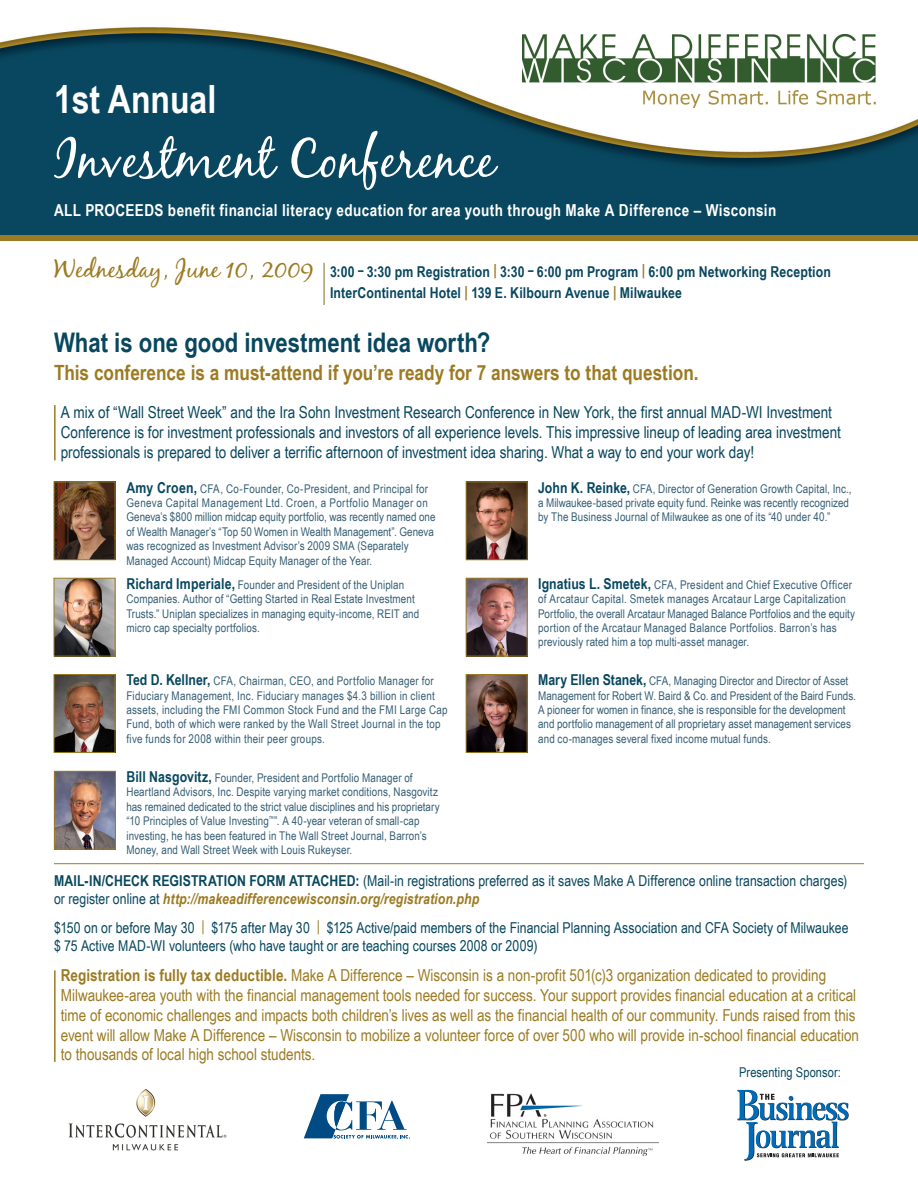
<style>
.page{position:relative;width:918px;height:1188px;background:#fff}
.page>*{position:absolute;margin:0;border:0;box-sizing:border-box;transform-origin:0 0}
.t1{font:52.5px "Black Jack";color:#fff}
.t2{font:700 39px "Arial Narrow";color:#fff}
.t3{font:700 27px "Arial Narrow";color:#08475e}
.t4{font:700 21px "Arial Narrow";color:#9c7b22}
.t5{font:16.5px/19.8px "Arial Narrow";color:#9c7b22}
.t6{font:16.5px/19.8px "Arial Narrow";color:#08475e}
.t7{font:700 16.5px "Arial Narrow";letter-spacing:.025em;color:#fff}
.t8{font:15px "Arial Narrow";letter-spacing:.005em;color:#08475e}
.t9{font:700 15px "Arial Narrow";letter-spacing:.01em;color:#08475e}
.t10{font:italic 700 15px "Arial Narrow";letter-spacing:.005em;color:#9c7b22}
.t11{font:13.5px "Arial Narrow";letter-spacing:.01em;color:#08475e}
.t12{font:12px/14.4px "Arial Narrow";letter-spacing:.01em;color:#355e74}
.s1{font-family:"Black Jack";font-weight:400;font-size:25.5px;color:#9c7b22}
.s2{color:#9c7b22}
.s3{font-weight:700;font-size:15px;color:#08475e}
.s4{font-weight:700}
.s5{font-weight:400;font-style:normal;color:#08475e}
</style>
<div class="page">
<svg style="left:304px;top:1094px;width:106px;height:45px"></svg>
<img style="left:488px;top:1093px;width:170px;height:62px">
<img style="left:68px;top:1088px;width:159px;height:63px">
<img style="left:0;top:27px;width:918px;height:208px">
<img style="left:522px;top:35px;width:354px;height:73px">
<div style="left:0;top:235px;width:918px;height:6px;background:#9c7b22"></div>
<img style="left:56px;top:484px;width:57px;height:74px">
<div style="left:54px;top:482px;width:61px;height:78px;border:1px solid #9c7b22"></div>
<img style="left:56px;top:580px;width:57px;height:74px">
<div style="left:54px;top:578px;width:61px;height:78px;border:1px solid #9c7b22"></div>
<img style="left:468px;top:484px;width:58px;height:74px">
<div style="left:466px;top:482px;width:62px;height:78px;border:1px solid #9c7b22"></div>
<img style="left:56px;top:676px;width:57px;height:75px">
<div style="left:54px;top:674px;width:61px;height:79px;border:1px solid #9c7b22"></div>
<img style="left:468px;top:580px;width:58px;height:74px">
<div style="left:466px;top:578px;width:62px;height:78px;border:1px solid #9c7b22"></div>
<img style="left:468px;top:676px;width:58px;height:75px">
<div style="left:466px;top:674px;width:62px;height:79px;border:1px solid #9c7b22"></div>
<img style="left:56px;top:773px;width:58px;height:75px">
<div style="left:54px;top:771px;width:62px;height:79px;border:1px solid #9c7b22"></div>
<hr style="left:323px;top:263px;width:2px;height:42px;background:#aa9d68">
<hr style="left:54px;top:405px;width:2px;height:55px;background:#9c7b22">
<hr style="left:54px;top:970px;width:2px;height:92px;background:#9c7b22">
<hr style="left:54px;top:863px;width:810px;height:1px;background:#9c7b22">
<svg style="left:737px;top:1090px;width:111px;height:70px"></svg>
<p class="t2" style="left:54px;top:77px;width:164px">1st Annual</p>
<p class="t1" style="left:54px;top:127px;width:442px">Investment Conference</p>
<p class="t7" style="left:54px;top:201px;width:724px">All proceeds benefit financial literacy education for area youth through Make A Difference – Wisconsin</p>
<p class="t9" style="left:54px;top:263px;width:779px"><span class="s1">Wednesday, June 10, 2009</span> 3:00 – 3:30 pm Registration <span class="s2">|</span> 3:30 – 6:00 pm Program <span class="s2">|</span> 6:00 pm Networking Reception</p>
<p class="t9" style="left:330px;top:284px;width:354px">InterContinental Hotel <span class="s2">|</span> 139 E. Kilbourn Avenue <span class="s2">|</span> Milwaukee</p>
<p class="t3" style="left:54px;top:327px;width:438px">What is one good investment idea worth?</p>
<p class="t4" style="left:54px;top:361px;width:646px">This conference is a must-attend if you’re ready for 7 answers to that question.</p>
<p class="t6" style="left:61px;top:402px;width:782px">A mix of “Wall Street Week” and the Ira Sohn Investment Research Conference in New York, the first annual MAD-WI Investment<br>Conference is for investment professionals and investors of all experience levels. This impressive lineup of leading area investment professionals is prepared to deliver a terrific afternoon of investment idea sharing. What a way to end your work day!</p>
<p class="t12" style="left:126px;top:481px;width:311px"><span class="s3">Amy Croen,</span> CFA, Co-Founder, Co-President, and Principal for Geneva Capital Management Ltd. Croen, a Portfolio Manager on Geneva’s $800 million midcap equity portfolio, was recently named one of Wealth Manager’s “Top 50 Women in Wealth Management”. Geneva was recognized as Investment Advisor’s 2009 SMA (Separately Managed Account) Midcap Equity Manager of the Year.</p>
<p class="t12" style="left:126px;top:577px;width:294px"><span class="s3">Richard Imperiale,</span> Founder and President of the Uniplan Companies. Author of “Getting Started in Real Estate Investment Trusts.” Uniplan specializes in managing equity-income, REIT and micro cap specialty portfolios.</p>
<p class="t12" style="left:126px;top:674px;width:323px"><span class="s3">Ted D. Kellner,</span> CFA, Chairman, CEO, and Portfolio Manager for Fiduciary Management, Inc. Fiduciary manages $4.3 billion in client assets, including the FMI Common Stock Fund and the FMI Large Cap Fund, both of which were ranked by the Wall Street Journal in the top five funds for 2008 within their peer groups.</p>
<p class="t12" style="left:126px;top:770px;width:315px"><span class="s3">Bill Nasgovitz,</span> Founder, President and Portfolio Manager of Heartland Advisors, Inc. Despite varying market conditions, Nasgovitz has remained dedicated to the strict value disciplines and his proprietary “10 Principles of Value Investing<sup>™</sup>”. A 40-year veteran of small-cap investing, he has been featured in The Wall Street Journal, Barron’s Money, and Wall Street Week with Louis Rukeyser.</p>
<p class="t12" style="left:538px;top:481px;width:315px"><span class="s3">John K. Reinke,</span> CFA, Director of Generation Growth Capital, Inc., a Milwaukee-based private equity fund. Reinke was recently recognized by The Business Journal of Milwaukee as one of its “40 under 40.”</p>
<p class="t12" style="left:538px;top:577px;width:318px"><span class="s3">Ignatius L. Smetek,</span> CFA, President and Chief Executive Officer of Arcataur Capital. Smetek manages Arcataur Large Capitalization Portfolio, the overall Arcataur Managed Balance Portfolios and the equity portion of the Arcataur Managed Balance Portfolios. Barron’s has previously rated him a top multi-asset manager.</p>
<p class="t12" style="left:538px;top:674px;width:319px"><span class="s3">Mary Ellen Stanek,</span> CFA, Managing Director and Director of Asset Management for Robert W. Baird &amp; Co. and President of the Baird Funds.<br>A pioneer for women in finance, she is responsible for the development and portfolio management of all proprietary asset management services and co-manages several fixed income mutual funds.</p>
<p class="t8" style="left:54px;top:872px;width:795px"><span class="s4">MAIL-IN/CHECK REGISTRATION FORM ATTACHED :</span> (Mail-in registrations preferred as it saves Make A Difference online transaction charges)</p>
<p class="t10" style="left:54px;top:890px;width:427px"><span class="s5">or register online at</span> http://makeadifferencewisconsin.org/registration.php</p>
<p class="t8" style="left:54px;top:919px;width:796px">$150 on or before May 30 <span class="s2">|</span> $175 after May 30 <span class="s2">|</span> $125 Active/paid members of the Financial Planning Association and CFA Society of Milwaukee</p>
<p class="t8" style="left:54px;top:937px;width:485px">$ 75 Active MAD-WI volunteers (who have taught or are teaching courses 2008 or 2009)</p>
<p class="t5" style="left:61px;top:965px;width:800px"><span class="s4">Registration is fully tax deductible.</span> Make A Difference – Wisconsin is a non-profit 501(c)3 organization dedicated to providing Milwaukee-area youth with the financial management tools needed for success. Your support provides financial education at a critical time of economic challenges and impacts both children’s lives as well as the financial health of our community. Funds raised from this event will allow Make A Difference – Wisconsin to mobilize a volunteer force of over 500 who will provide in-school financial education to thousands of local high school students.</p>
<p class="t11" style="left:739px;top:1064px;width:103px">Presenting Sponsor:</p>
</div>
